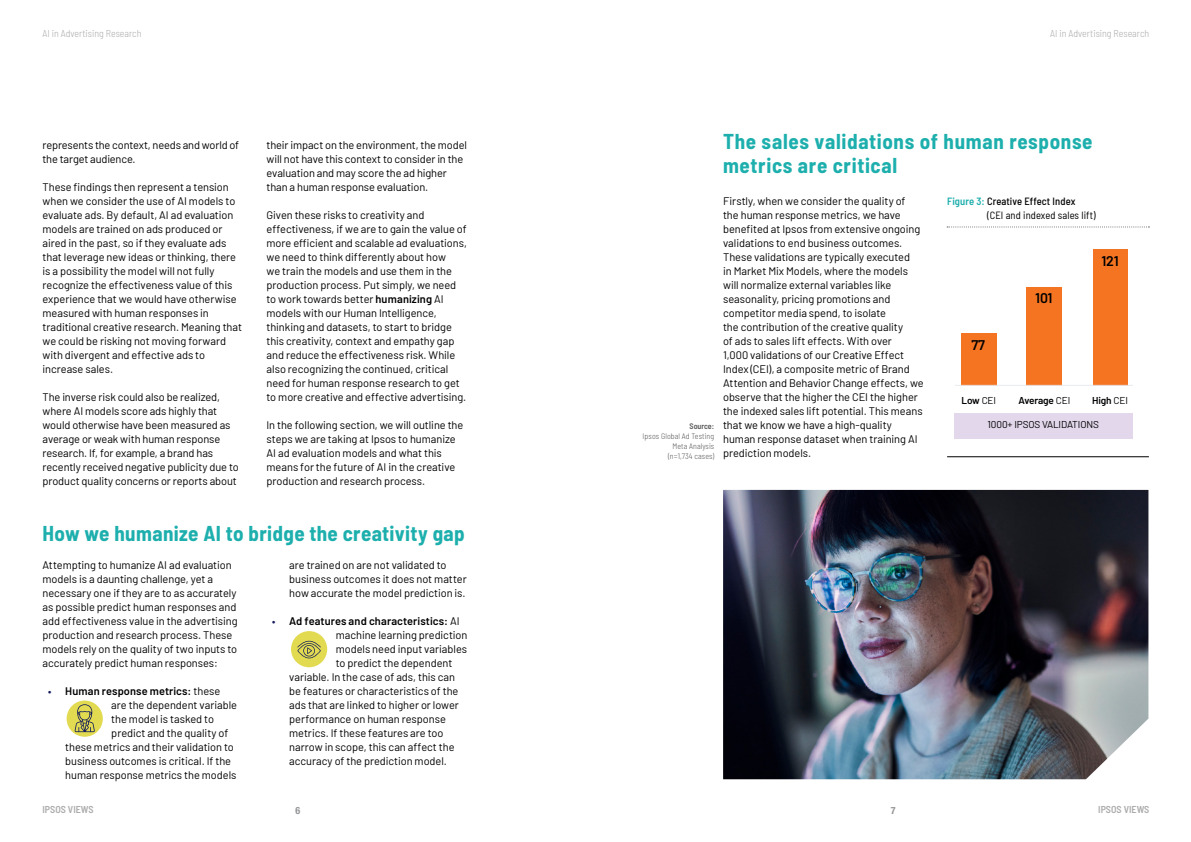
<style>
.page{position:relative;width:1191px;height:842px;background:#fff}
.page>*{position:absolute;margin:0;border:0;box-sizing:border-box;transform-origin:0 0}
.t1{font:700 semi-condensed 21px/24px "Barlow";letter-spacing:.025em;color:#1dafad}
.t2{font:600 14px "Barlow";letter-spacing:-.01em;color:#000}
.List_Paragraph{font:11px/14px "Barlow";letter-spacing:-.005em;color:#000}
.List_Paragraph-2{font:600 11px "Barlow";letter-spacing:.01em;color:#000}
.Figure_Header{font:semi-condensed 10.5px/14px "Barlow";letter-spacing:.01em;color:#000}
.t3{font:300 semi-condensed 10px "Barlow";color:#acacac}
.t4{font:600 10px "Barlow";letter-spacing:-.01em;color:#000}
.t5{font:10px "Barlow";letter-spacing:-.01em;color:#000}
.t6{font:600 semi-condensed 10px "Barlow";color:#acacac}
.t7{font:700 condensed 10px "Helvetica Neue LT Pro";color:#939598}
.Figure_Footer{font:300 semi-condensed 8px/10px "Barlow";letter-spacing:.01em;color:#585858;text-align:right}
.s1{font-weight:600}
.s2{font-stretch:semi-condensed;font-size:10.5px;color:#121b5a}
.s3{font-weight:400}
.s4{font-weight:600;color:#1dafad}
.s5{font-weight:500}
</style>
<div class="page">
<img style="left:723px;top:490px;width:425px;height:289px">
<hr style="left:947px;top:456px;width:201px;height:1px;background:#000">
<svg style="left:947px;top:226px;width:202px;height:1px"></svg>
<div style="left:954px;top:413px;width:179px;height:26px;background:#e3d7eb"></div>
<div style="left:961px;top:333px;width:35px;height:52px;background:#f47421"></div>
<div style="left:1027px;top:287px;width:35px;height:98px;background:#f47421"></div>
<div style="left:1092px;top:249px;width:35px;height:136px;background:#f47421"></div>
<hr style="left:954px;top:385px;width:179px;height:1px;background:#e8ebef">
<svg style="left:67px;top:700px;width:36px;height:37px"></svg>
<svg style="left:75px;top:704px;width:20px;height:28px"></svg>
<div style="left:291px;top:631px;width:36px;height:36px;background:#e2da51;border-radius:50%"></div>
<svg style="left:297px;top:641px;width:24px;height:17px"></svg>
<p class="t3" style="left:43px;top:27px;width:101px">AI in Advertising Research</p>
<p class="List_Paragraph" style="left:266px;top:137px;width:202px">their impact on the environment, the model will not have this context to consider in the evaluation and may score the ad higher than a human response evaluation.</p>
<p class="List_Paragraph" style="left:266px;top:207px;width:202px">Given these risks to creativity and effectiveness, if we are to gain the value of more efficient and scalable ad evaluations, we need to think differently about how<br>we train the models and use them in the production process. Put simply, we need to work towards better <span class="s1">humanizing</span> AI models with our Human Intelligence, thinking and datasets, to start to bridge this creativity, context and empathy gap and reduce the effectiveness risk. While also recognizing the continued, critical need for human response research to get to more creative and effective advertising.</p>
<p class="List_Paragraph" style="left:266px;top:417px;width:198px">In the following section, we will outline the steps we are taking at Ipsos to humanize AI ad evaluation models and what this means for the future of AI in the creative production and research process.</p>
<h1 class="t1" style="left:43px;top:520px;width:424px">How we humanize AI to bridge the creativity gap</h1>
<p class="List_Paragraph" style="left:43px;top:557px;width:197px">Attempting to humanize AI ad evaluation models is a daunting challenge, yet a necessary one if they are to as accurately as possible predict human responses and add effectiveness value in the advertising production and research process. These models rely on the quality of two inputs to accurately predict human responses:</p>
<p class="List_Paragraph-2" style="left:48px;top:683px;width:174px"><span class="s2">•</span> Human response metrics: <span class="s3">these</span></p>
<p class="List_Paragraph" style="left:111px;top:697px;width:127px">are the dependent variable</p>
<p class="List_Paragraph" style="left:111px;top:711px;width:104px">the model is tasked to</p>
<p class="List_Paragraph" style="left:111px;top:725px;width:119px">predict and the quality of</p>
<p class="List_Paragraph" style="left:65px;top:739px;width:170px">these metrics and their validation to</p>
<p class="List_Paragraph" style="left:65px;top:753px;width:167px">business outcomes is critical. If the</p>
<p class="List_Paragraph" style="left:65px;top:767px;width:173px">human response metrics the models</p>
<p class="List_Paragraph" style="left:43px;top:137px;width:198px">represents the context, needs and world of the target audience.</p>
<p class="List_Paragraph" style="left:43px;top:179px;width:201px">These findings then represent a tension when we consider the use of AI models to evaluate ads. By default, AI ad evaluation models are trained on ads produced or aired in the past, so if they evaluate ads that leverage new ideas or thinking, there is a possibility the model will not fully recognize the effectiveness value of this experience that we would have otherwise measured with human responses in traditional creative research. Meaning that we could be risking not moving forward with divergent and effective ads to increase sales.</p>
<p class="List_Paragraph" style="left:43px;top:389px;width:198px">The inverse risk could also be realized, where AI models score ads highly that would otherwise have been measured as average or weak with human response research. If, for example, a brand has recently received negative publicity due to product quality concerns or reports about</p>
<p class="List_Paragraph" style="left:289px;top:557px;width:179px">are trained on are not validated to business outcomes it does not matter how accurate the model prediction is.</p>
<p class="List_Paragraph-2" style="left:272px;top:613px;width:189px"><span class="s2">•</span> Ad features and characteristics: <span class="s3">AI</span></p>
<p class="List_Paragraph" style="left:336px;top:627px;width:133px">machine learning prediction</p>
<p class="List_Paragraph" style="left:336px;top:641px;width:133px">models need input variables</p>
<p class="List_Paragraph" style="left:336px;top:655px;width:118px">to predict the dependent</p>
<p class="List_Paragraph" style="left:289px;top:669px;width:167px">variable. In the case of ads, this can</p>
<p class="List_Paragraph" style="left:289px;top:683px;width:171px">be features or characteristics of the</p>
<p class="List_Paragraph" style="left:289px;top:697px;width:171px">ads that are linked to higher or lower</p>
<p class="List_Paragraph" style="left:289px;top:711px;width:158px">performance on human response</p>
<p class="List_Paragraph" style="left:289px;top:725px;width:156px">metrics. If these features are too</p>
<p class="List_Paragraph" style="left:289px;top:739px;width:167px">narrow in scope, this can affect the</p>
<p class="List_Paragraph" style="left:289px;top:753px;width:159px">accuracy of the prediction model.</p>
<p class="t3" style="left:1050px;top:27px;width:101px">AI in Advertising Research</p>
<h1 class="t1" style="left:723px;top:128px;width:371px">The sales validations of human response metrics are critical</h1>
<h3 class="Figure_Footer" style="left:642px;top:421px;width:73px"><span class="s1">Source:<br></span>Ipsos Global Ad Testing<br>Meta Analysis<br>(n=1,734 cases)</h3>
<p class="List_Paragraph" style="left:723px;top:193px;width:202px">Firstly, when we consider the quality of the human response metrics, we have benefited at Ipsos from extensive ongoing validations to end business outcomes.<br>These validations are typically executed<br>in Market Mix Models, where the models will normalize external variables like seasonality, pricing promotions and competitor media spend, to isolate<br>the contribution of the creative quality<br>of ads to sales lift effects. With over<br>1,000 validations of our Creative Effect Index (CEI), a composite metric of Brand Attention and Behavior Change effects, we observe that the higher the CEI the higher the indexed sales lift potential. This means that we know we have a high-quality human response dataset when training AI prediction models.</p>
<h4 class="Figure_Header" style="left:987px;top:194px;width:110px;text-indent:-40px"><span class="s4">Figure 3:</span> <span class="s5">Creative Effect Index<br></span>(CEI and indexed sales lift)</h4>
<p class="t2" style="left:1101px;top:251px;width:19px">121</p>
<p class="t2" style="left:1035px;top:287px;width:19px">101</p>
<p class="t2" style="left:971px;top:335px;width:15px">77</p>
<p class="t4" style="left:961px;top:393px;width:36px">Low <span class="s3">CEI</span></p>
<p class="t4" style="left:1018px;top:393px;width:53px">Average <span class="s3">CEI</span></p>
<p class="t4" style="left:1092px;top:393px;width:37px">High <span class="s3">CEI</span></p>
<p class="t5" style="left:987px;top:417px;width:113px">1000+ IPSOS VALIDATIONS</p>
<p class="t6" style="left:43px;top:803px;width:53px">IPSOS VIEWS</p>
<p class="t7" style="left:295px;top:804px;width:6px">6</p>
<p class="t7" style="left:891px;top:804px;width:6px">7</p>
<p class="t6" style="left:1098px;top:803px;width:53px">IPSOS VIEWS</p>
</div>
